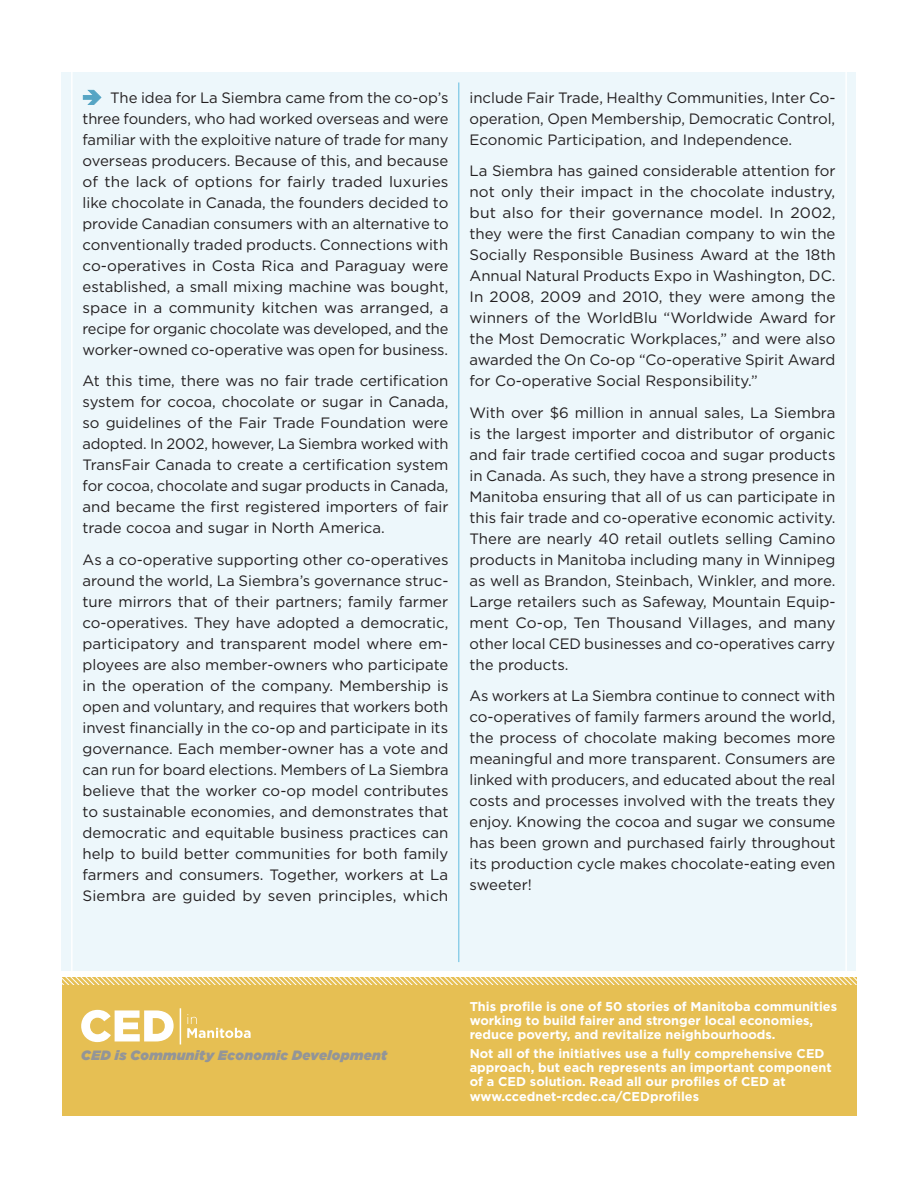
<style>
.page{position:relative;width:918px;height:1188px;background:#fff}
.page>*{position:absolute;margin:0;border:0;box-sizing:border-box;transform-origin:0 0}
.Body_text{font:15px/21px "Gotham HTF";color:#231f20;text-align:justify}
.t1{font:italic 900 13.5px "Gotham HTF";letter-spacing:.025em;color:#939598}
.t2{font:700 12.75px/14.2px "Gotham HTF";color:#fff}
</style>
<div class="page">
<div style="left:62px;top:72px;width:794px;height:898px;background:#edf7fb"></div>
<hr style="left:458px;top:82px;width:1px;height:880px;background:#62bde0">
<hr style="left:845px;top:30px;width:2px;height:1086px;background:#fff">
<hr style="left:71px;top:30px;width:2px;height:1084px;background:#fff">
<svg style="left:83px;top:90px;width:19px;height:15px"></svg>
<div style="left:62px;top:977px;width:795px;height:139px;background:#e6bf53"></div>
<svg style="left:62px;top:977px;width:795px;height:8px"></svg>
<svg style="left:81px;top:1010px;width:93px;height:32px"></svg>
<hr style="left:180px;top:1008px;width:1px;height:37px;background:#fff">
<svg style="left:187px;top:1014px;width:64px;height:24px"></svg>
<p class="Body_text" style="left:82px;top:87px;width:368px;text-indent:28px">The idea for La Siembra came from the co-op’s three founders, who had worked overseas and were familiar with the exploitive nature of trade for many overseas producers. Because of this, and because of the lack of options for fairly traded luxuries like chocolate in Canada, the founders decided to provide Canadian consumers with an alternative to conventionally traded products. Connections with co-operatives in Costa Rica and Paraguay were established, a small mixing machine was bought, space in a community kitchen was arranged, a recipe for organic chocolate was developed, and the worker-owned co-operative was open for business.</p>
<p class="Body_text" style="left:82px;top:370px;width:368px">At this time, there was no fair trade certification system for cocoa, chocolate or sugar in Canada, so guidelines of the Fair Trade Foundation were adopted. In 2002, however, La Siembra worked with TransFair Canada to create a certification system for cocoa, chocolate and sugar products in Canada, and became the first registered importers of fair trade cocoa and sugar in North America.</p>
<p class="Body_text" style="left:82px;top:549px;width:368px">As a co-operative supporting other co-operatives around the world, La Siembra’s governance struc&shy;ture mirrors that of their partners; family farmer co-operatives. They have adopted a democratic, participatory and transparent model where em&shy;ployees are also member-owners who participate in the operation of the company. Membership is open and voluntary, and requires that workers both invest financially in the co-op and participate in its governance. Each member-owner has a vote and can run for board elections. Members of La Siembra believe that the worker co-op model contributes to sustainable economies, and demonstrates that democratic and equitable business practices can help to build better communities for both family farmers and consumers. Together, workers at La Siembra are guided by seven principles, which</p>
<p class="Body_text" style="left:470px;top:87px;width:368px">include Fair Trade, Healthy Communities, Inter Co&shy;operation, Open Membership, Democratic Control, Economic Participation, and Independence.</p>
<p class="Body_text" style="left:470px;top:160px;width:368px">La Siembra has gained considerable attention for not only their impact in the chocolate industry, but also for their governance model. In 2002, they were the first Canadian company to win the Socially Responsible Business Award at the 18th Annual Natural Products Expo in Washington, DC.<br>In 2008, 2009 and 2010, they were among the winners of the WorldBlu “Worldwide Award for the Most Democratic Workplaces,” and were also awarded the On Co-op “Co-operative Spirit Award for Co-operative Social Responsibility.”</p>
<p class="Body_text" style="left:470px;top:402px;width:368px">With over $6 million in annual sales, La Siembra is the largest importer and distributor of organic and fair trade certified cocoa and sugar products in Canada. As such, they have a strong presence in Manitoba ensuring that all of us can participate in this fair trade and co-operative economic activity.<br>There are nearly 40 retail outlets selling Camino products in Manitoba including many in Winnipeg as well as Brandon, Steinbach, Winkler, and more.<br>Large retailers such as Safeway, Mountain Equip&shy;ment Co-op, Ten Thousand Villages, and many other local CED businesses and co-operatives carry the products.</p>
<p class="Body_text" style="left:470px;top:685px;width:368px">As workers at La Siembra continue to connect with co-operatives of family farmers around the world, the process of chocolate making becomes more meaningful and more transparent. Consumers are linked with producers, and educated about the real costs and processes involved with the treats they enjoy. Knowing the cocoa and sugar we consume has been grown and purchased fairly throughout its production cycle makes chocolate-eating even sweeter!</p>
<p class="t1" style="left:81px;top:1047px;width:308px">CED is Community Economic Development</p>
<p class="t2" style="left:470px;top:999px;width:369px">This profile is one of 50 stories of Manitoba communities working to build fairer and stronger local economies, reduce poverty, and revitalize neighbourhoods.</p>
<p class="t2" style="left:470px;top:1046px;width:364px">Not all of the initiatives use a fully comprehensive CED approach, but each represents an important component of a CED solution. Read all our profiles of CED at www.ccednet-rcdec.ca/CEDprofiles</p>
</div>
